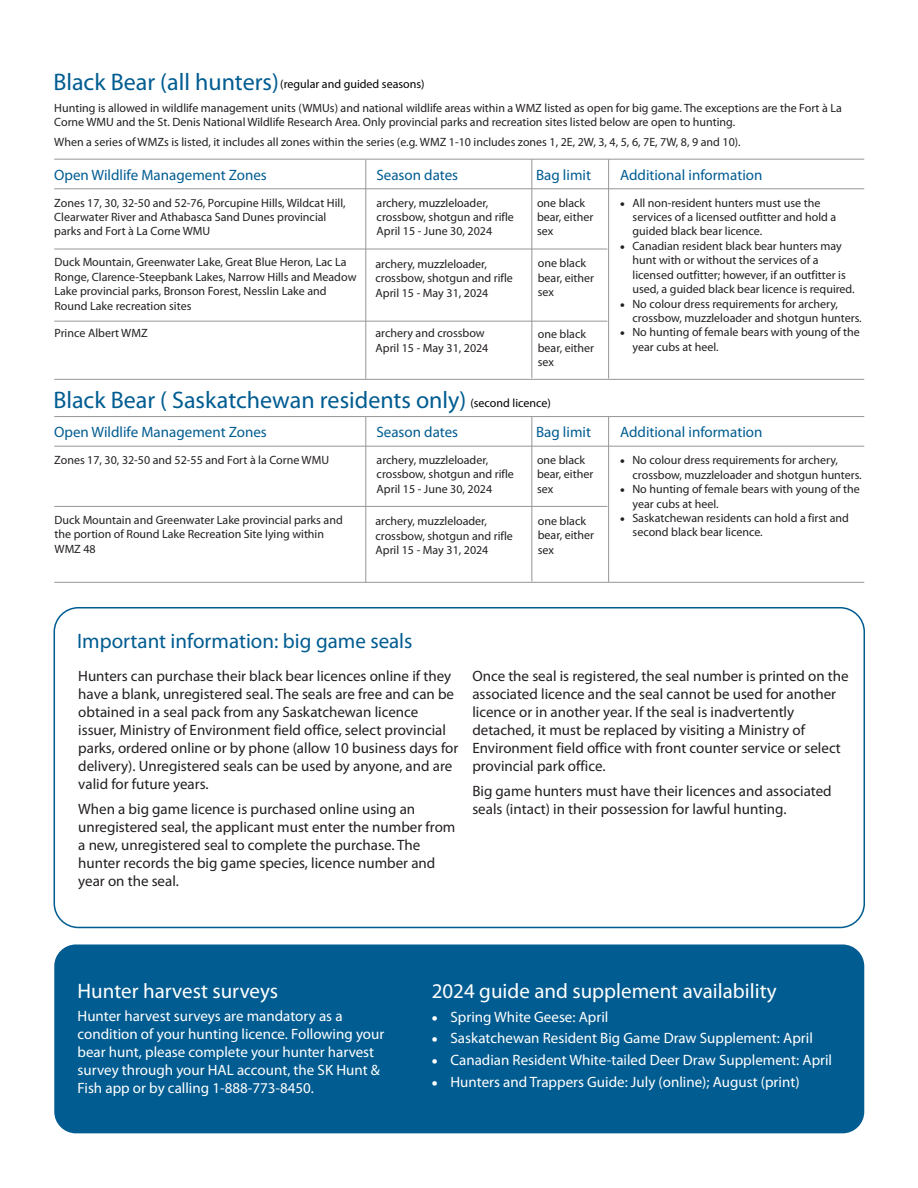
<style>
.page{position:relative;width:918px;height:1188px;background:#fff}
.page>*{position:absolute;margin:0;border:0;box-sizing:border-box;transform-origin:0 0}
.t1{font:24px "Myriad Pro";color:#005c91}
.t2{font:21px "Myriad Pro";color:#fff}
.t3{font:21px "Myriad Pro";color:#005c91}
.t4{font:15px/18px "Myriad Pro";color:#231f20}
.t5{font:15px/18px "Myriad Pro";color:#fff}
.t6{font:15px "Myriad Pro";color:#005c91}
.t7{font:12px/14.4px "Myriad Pro";color:#231f20}
.t8{font:12px "Myriad Pro";color:#000}
.s1{font-size:24px;color:#005c91}
.s2{font-size:12px;color:#000}
</style>
<div class="page">
<div style="left:54px;top:607px;width:811px;height:321px;background:#fff;border:2px solid #005c91;border-radius:24px"></div>
<hr style="left:365px;top:160px;width:1px;height:219px;background:#949698">
<hr style="left:54px;top:159px;width:810px;height:1px;background:#949698">
<hr style="left:54px;top:188px;width:810px;height:1px;background:#949698">
<div style="left:54px;top:944px;width:810px;height:189px;background:#005c91;border-radius:22px"></div>
<hr style="left:54px;top:379px;width:810px;height:1px;background:#949698">
<hr style="left:608px;top:159px;width:1px;height:220px;background:#949698">
<hr style="left:531px;top:159px;width:1px;height:219px;background:#949698">
<hr style="left:54px;top:249px;width:553px;height:1px;background:#949698">
<hr style="left:54px;top:321px;width:553px;height:1px;background:#949698">
<hr style="left:365px;top:417px;width:1px;height:165px;background:#949698">
<hr style="left:54px;top:416px;width:810px;height:1px;background:#949698">
<hr style="left:54px;top:446px;width:810px;height:1px;background:#949698">
<hr style="left:608px;top:417px;width:1px;height:165px;background:#949698">
<hr style="left:531px;top:417px;width:1px;height:165px;background:#949698">
<hr style="left:54px;top:506px;width:553px;height:1px;background:#949698">
<hr style="left:54px;top:582px;width:810px;height:1px;background:#949698">
<p class="t8" style="left:53px;top:79px;width:373px"><span class="s1">Black Bear (all hunters)</span>(regular and guided seasons)</p>
<p class="t7" style="left:54px;top:101px;width:789px">Hunting is allowed in wildlife management units (WMUs) and national wildlife areas within a WMZ listed as open for big game. The exceptions are the Fort à La<br>Corne WMU and the St. Denis National Wildlife Research Area. Only provincial parks and recreation sites listed below are open to hunting.</p>
<p class="t7" style="left:54px;top:136px;width:688px">When a series of WMZs is listed, it includes all zones within the series (e.g. WMZ 1-10 includes zones 1, 2E, 2W, 3, 4, 5, 6, 7E, 7W, 8, 9 and 10).</p>
<p class="t6" style="left:54px;top:169px;width:214px">Open Wildlife Management Zones</p>
<p class="t6" style="left:376px;top:169px;width:83px">Season dates</p>
<p class="t6" style="left:536px;top:169px;width:56px">Bag limit</p>
<p class="t6" style="left:620px;top:169px;width:144px">Additional information</p>
<p class="t7" style="left:54px;top:196px;width:293px">Zones 17, 30, 32-50 and 52-76, Porcupine Hills, Wildcat Hill,<br>Clearwater River and Athabasca Sand Dunes provincial parks and Fort à La Corne WMU</p>
<p class="t7" style="left:633px;top:196px;width:205px;text-indent:-12px">• All non-resident hunters must use the services of a licensed outfitter and hold a guided black bear licence.</p>
<p class="t7" style="left:633px;top:240px;width:224px;text-indent:-12px">• Canadian resident black bear hunters may hunt with or without the services of a licensed outfitter; however, if an outfitter is used, a guided black bear licence is required.</p>
<p class="t7" style="left:633px;top:297px;width:231px;text-indent:-12px">• No colour dress requirements for archery, crossbow, muzzleloader and shotgun hunters.</p>
<p class="t7" style="left:633px;top:326px;width:229px;text-indent:-12px">• No hunting of female bears with young of the year cubs at heel.</p>
<p class="t7" style="left:377px;top:196px;width:139px">archery, muzzleloader, crossbow, shotgun and rifle<br>April 15 - June 30, 2024</p>
<p class="t7" style="left:537px;top:196px;width:58px">one black bear, either sex</p>
<p class="t7" style="left:538px;top:257px;width:58px">one black bear, either sex</p>
<p class="t7" style="left:538px;top:327px;width:58px">one black bear, either sex</p>
<p class="t7" style="left:55px;top:256px;width:303px">Duck Mountain, Greenwater Lake, Great Blue Heron, Lac La Ronge, Clarence-Steepbank Lakes, Narrow Hills and Meadow Lake provincial parks, Bronson Forest, Nesslin Lake and Round Lake recreation sites</p>
<p class="t7" style="left:376px;top:258px;width:139px">archery, muzzleloader, crossbow, shotgun and rifle<br>April 15 - May 31, 2024</p>
<p class="t7" style="left:55px;top:326px;width:95px">Prince Albert WMZ</p>
<p class="t7" style="left:376px;top:327px;width:114px">archery and crossbow<br>April 15 - May 31, 2024</p>
<h1 class="t1" style="left:53px;top:390px;width:499px">Black Bear ( Saskatchewan residents only) <span class="s2">(second licence)</span></h1>
<p class="t6" style="left:54px;top:426px;width:214px">Open Wildlife Management Zones</p>
<p class="t6" style="left:376px;top:426px;width:83px">Season dates</p>
<p class="t6" style="left:536px;top:426px;width:56px">Bag limit</p>
<p class="t6" style="left:620px;top:426px;width:144px">Additional information</p>
<p class="t7" style="left:54px;top:454px;width:276px">Zones 17, 30, 32-50 and 52-55 and Fort à la Corne WMU</p>
<p class="t7" style="left:55px;top:514px;width:290px">Duck Mountain and Greenwater Lake provincial parks and the portion of Round Lake Recreation Site lying within<br>WMZ 48</p>
<p class="t7" style="left:377px;top:454px;width:139px">archery, muzzleloader, crossbow, shotgun and rifle<br>April 15 - June 30, 2024</p>
<p class="t7" style="left:376px;top:515px;width:139px">archery, muzzleloader, crossbow, shotgun and rifle<br>April 15 - May 31, 2024</p>
<p class="t7" style="left:537px;top:454px;width:58px">one black bear, either sex</p>
<p class="t7" style="left:538px;top:515px;width:58px">one black bear, either sex</p>
<p class="t7" style="left:633px;top:454px;width:231px;text-indent:-12px">• No colour dress requirements for archery, crossbow, muzzleloader and shotgun hunters.</p>
<p class="t7" style="left:633px;top:483px;width:229px;text-indent:-12px">• No hunting of female bears with young of the year cubs at heel.</p>
<p class="t7" style="left:633px;top:512px;width:218px;text-indent:-12px">• Saskatchewan residents can hold a first and second black bear licence.</p>
<h2 class="t3" style="left:77px;top:632px;width:337px">Important information: big game seals</h2>
<p class="t4" style="left:78px;top:668px;width:382px">Hunters can purchase their black bear licences online if they have a blank, unregistered seal. The seals are free and can be obtained in a seal pack from any Saskatchewan licence issuer, Ministry of Environment field office, select provincial parks, ordered online or by phone (allow 10 business days for delivery). Unregistered seals can be used by anyone, and are valid for future years.</p>
<p class="t4" style="left:78px;top:801px;width:379px">When a big game licence is purchased online using an unregistered seal, the applicant must enter the number from a new, unregistered seal to complete the purchase. The hunter records the big game species, licence number and year on the seal.</p>
<p class="t4" style="left:472px;top:668px;width:378px">Once the seal is registered, the seal number is printed on the associated licence and the seal cannot be used for another licence or in another year. If the seal is inadvertently detached, it must be replaced by visiting a Ministry of Environment field office with front counter service or select provincial park office.</p>
<p class="t4" style="left:472px;top:783px;width:361px">Big game hunters must have their licences and associated seals (intact) in their possession for lawful hunting.</p>
<h2 class="t2" style="left:78px;top:982px;width:202px">Hunter harvest surveys</h2>
<p class="t5" style="left:78px;top:1008px;width:308px">Hunter harvest surveys are mandatory as a condition of your hunting licence. Following your bear hunt, please complete your hunter harvest survey through your HAL account, the SK Hunt &amp; Fish app or by calling 1-888-773-8450.</p>
<h2 class="t2" style="left:432px;top:983px;width:346px">2024 guide and supplement availability</h2>
<p class="t5" style="left:432px;top:1009px;width:178px">• Spring White Geese: April</p>
<p class="t5" style="left:432px;top:1031px;width:383px">• Saskatchewan Resident Big Game Draw Supplement: April</p>
<p class="t5" style="left:432px;top:1052px;width:402px">• Canadian Resident White-tailed Deer Draw Supplement: April</p>
<p class="t5" style="left:432px;top:1074px;width:369px">• Hunters and Trappers Guide: July (online); August (print)</p>
</div>
